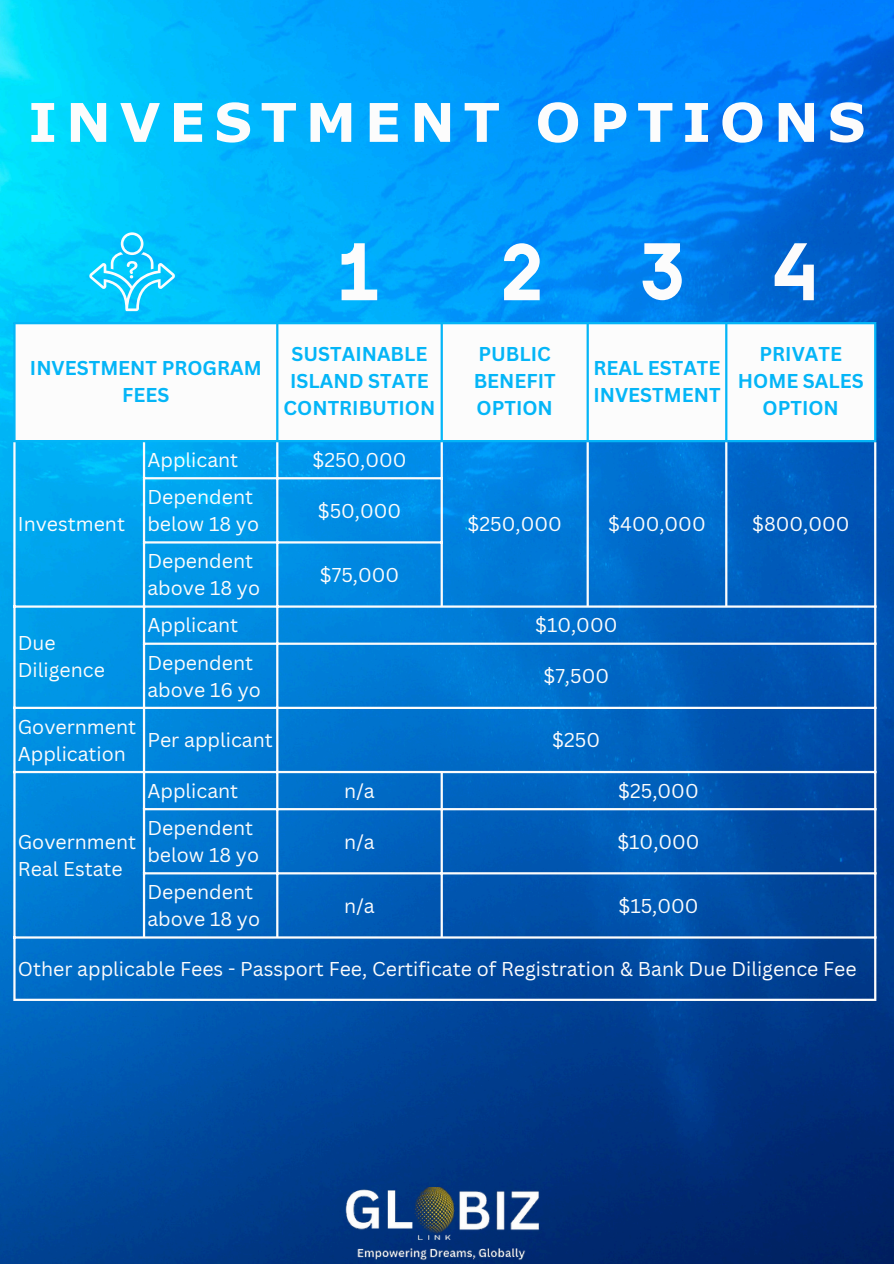
<style>
.page{position:relative;width:894px;height:1264px;background:#fff}
.page>*{position:absolute;margin:0;border:0;box-sizing:border-box;transform-origin:0 0}
.t1{font:700 53.4px "Verdana Pro";letter-spacing:.16em;color:#fcfcfc}
.t2{font:19.5px/27px "Canva Sans";color:#fcfcfc}
.t3{font:700 19.5px/27px "Canva Sans";color:#04b5f7;text-align:center}
</style>
<div class="page">
<img style="left:0;top:0;width:893px;height:1263px">
<img style="left:341px;top:1187px;width:201px;height:75px">
<svg style="left:16px;top:324px;width:857px;height:116px"></svg>
<hr style="left:13px;top:324px;width:3px;height:116px;background:#04b5f7">
<hr style="left:276px;top:324px;width:2px;height:116px;background:#04b5f7">
<hr style="left:440px;top:324px;width:2px;height:116px;background:#04b5f7">
<hr style="left:586px;top:324px;width:2px;height:116px;background:#04b5f7">
<hr style="left:725px;top:324px;width:2px;height:116px;background:#04b5f7">
<hr style="left:873px;top:324px;width:3px;height:116px;background:#04b5f7">
<hr style="left:13px;top:322px;width:863px;height:2px;background:#04b5f7">
<hr style="left:13px;top:440px;width:863px;height:2px;background:#04b5f7">
<hr style="left:13px;top:442px;width:3px;height:556px;background:#fcfcfc">
<hr style="left:143px;top:442px;width:2px;height:494px;background:#fcfcfc">
<hr style="left:276px;top:442px;width:2px;height:494px;background:#fcfcfc">
<hr style="left:440px;top:442px;width:2px;height:163px;background:#fcfcfc">
<hr style="left:440px;top:773px;width:2px;height:163px;background:#fcfcfc">
<hr style="left:586px;top:442px;width:2px;height:163px;background:#fcfcfc">
<hr style="left:725px;top:442px;width:2px;height:163px;background:#fcfcfc">
<hr style="left:873px;top:442px;width:3px;height:556px;background:#fcfcfc">
<hr style="left:143px;top:477px;width:299px;height:2px;background:#fcfcfc">
<hr style="left:143px;top:541px;width:299px;height:2px;background:#fcfcfc">
<hr style="left:13px;top:605px;width:863px;height:2px;background:#fcfcfc">
<hr style="left:143px;top:642px;width:733px;height:3px;background:#fcfcfc">
<hr style="left:13px;top:706px;width:863px;height:3px;background:#fcfcfc">
<hr style="left:13px;top:771px;width:863px;height:2px;background:#fcfcfc">
<hr style="left:143px;top:808px;width:733px;height:2px;background:#fcfcfc">
<hr style="left:143px;top:872px;width:733px;height:2px;background:#fcfcfc">
<hr style="left:13px;top:936px;width:863px;height:2px;background:#fcfcfc">
<hr style="left:13px;top:998px;width:863px;height:2px;background:#fcfcfc">
<svg style="left:89px;top:232px;width:86px;height:79px;background:#27cefc"></svg>
<svg style="left:642px;top:243px;width:39px;height:57px"></svg>
<svg style="left:774px;top:243px;width:39px;height:57px"></svg>
<svg style="left:341px;top:243px;width:36px;height:57px"></svg>
<svg style="left:504px;top:243px;width:35px;height:57px"></svg>
<p class="t1" style="left:28px;top:88px;width:838px">INVESTMENT OPTIONS</p>
<p class="t3" style="left:30px;top:354px;width:233px">INVESTMENT PROGRAM<br>FEES</p>
<p class="t3" style="left:283px;top:340px;width:153px">SUSTAINABLE<br>ISLAND STATE<br>CONTRIBUTION</p>
<p class="t3" style="left:473px;top:340px;width:83px;text-align:left">PUBLIC<br>BENEFIT<br>OPTION</p>
<p class="t2" style="left:147px;top:446px;width:92px">Applicant</p>
<p class="t2" style="left:312px;top:446px;width:96px">$250,000</p>
<p class="t3" style="left:593px;top:354px;width:129px;text-align:left">REAL ESTATE<br>INVESTMENT</p>
<p class="t3" style="left:737px;top:340px;width:127px">PRIVATE<br>HOME SALES<br>OPTION</p>
<p class="t2" style="left:18px;top:510px;width:109px">Investment</p>
<p class="t2" style="left:18px;top:629px;width:88px">Due<br>Diligence</p>
<p class="t2" style="left:18px;top:712px;width:120px">Government<br>Application</p>
<p class="t2" style="left:18px;top:827px;width:120px">Government<br>Real Estate</p>
<p class="t2" style="left:147px;top:483px;width:113px">Dependent below 18 yo</p>
<p class="t2" style="left:147px;top:547px;width:114px">Dependent above 18 yo</p>
<p class="t2" style="left:318px;top:496px;width:85px">$50,000</p>
<p class="t2" style="left:320px;top:560px;width:81px">$75,000</p>
<p class="t2" style="left:467px;top:510px;width:96px">$250,000</p>
<p class="t2" style="left:608px;top:510px;width:99px">$400,000</p>
<p class="t2" style="left:751px;top:510px;width:99px">$800,000</p>
<p class="t2" style="left:147px;top:611px;width:92px">Applicant</p>
<p class="t2" style="left:535px;top:611px;width:84px">$10,000</p>
<p class="t2" style="left:147px;top:648px;width:115px">Dependent above 16 yo</p>
<p class="t2" style="left:543px;top:662px;width:67px">$7,500</p>
<p class="t2" style="left:147px;top:726px;width:127px">Per applicant</p>
<p class="t2" style="left:552px;top:726px;width:49px">$250</p>
<p class="t2" style="left:147px;top:776px;width:92px">Applicant</p>
<p class="t2" style="left:344px;top:776px;width:32px">n/a</p>
<p class="t2" style="left:618px;top:776px;width:82px">$25,000</p>
<p class="t2" style="left:147px;top:814px;width:113px">Dependent below 18 yo</p>
<p class="t2" style="left:344px;top:827px;width:32px">n/a</p>
<p class="t2" style="left:617px;top:827px;width:84px">$10,000</p>
<p class="t2" style="left:147px;top:878px;width:114px">Dependent above 18 yo</p>
<p class="t2" style="left:344px;top:891px;width:32px">n/a</p>
<p class="t2" style="left:618px;top:891px;width:82px">$15,000</p>
<p class="t2" style="left:18px;top:954px;width:840px">Other applicable Fees - Passport Fee, Certificate of Registration &amp; Bank Due Diligence Fee</p>
</div>
